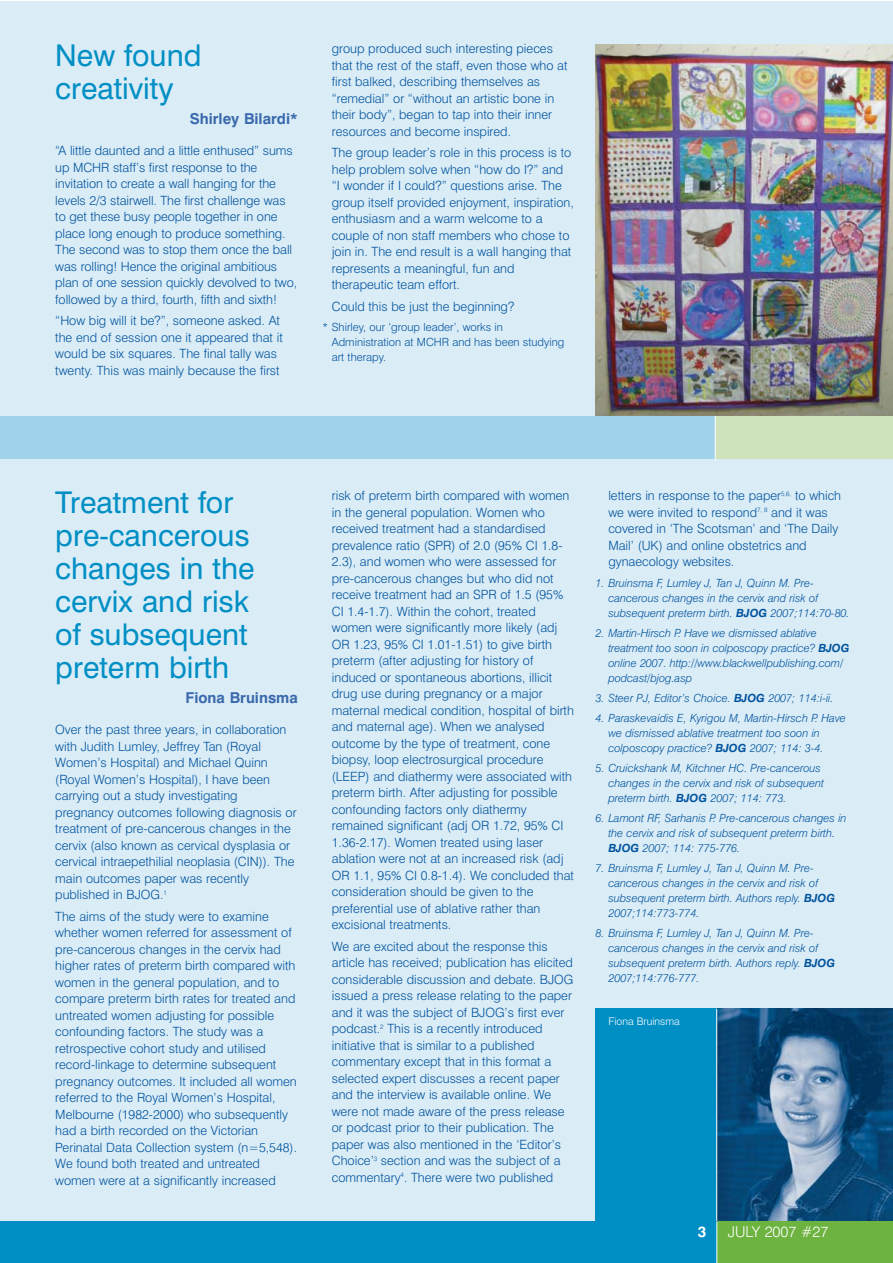
<style>
.page{position:relative;width:893px;height:1263px;background:#fff}
.page>*{position:absolute;margin:0;border:0;box-sizing:border-box;transform-origin:0 0}
.t1{font:30px/33px "Swiss 721 BT";color:#008fc5}
.t2{font:700 15px "Swiss 721 BT";color:#3969ac}
.t3{font:300 15px "Swiss 721 BT";color:#fff}
.t4{font:15px "Swiss 721 BT Bold Rounded";color:#fff}
.t5{font:300 12.75px/16.5px "Swiss 721 BT";color:#00539e}
.t6{font:italic 300 11.25px/15px "Swiss 721 BT";color:#00539e}
.t7{font:300 11.25px/15px "Swiss 721 BT";color:#00539e}
.t8{font:300 10.5px "Swiss 721 BT";color:#fff}
.s1{font-weight:700}
</style>
<div class="page">
<div style="left:0;top:2px;width:892px;height:1234px;background:#daecf6"></div>
<img style="left:595px;top:44px;width:297px;height:372px">
<img style="left:717px;top:1009px;width:175px;height:213px">
<div style="left:595px;top:1009px;width:121px;height:214px;background:#008fc5"></div>
<hr style="left:716px;top:1009px;width:1px;height:214px;background:#fff">
<div style="left:716px;top:1222px;width:176px;height:41px;background:#6db33f"></div>
<div style="left:0;top:1222px;width:716px;height:41px;background:#008fc5"></div>
<hr style="left:716px;top:1222px;width:1px;height:41px;background:#fff">
<div style="left:0;top:416px;width:715px;height:43px;background:#a0d2ea"></div>
<div style="left:715px;top:416px;width:177px;height:43px;background:#cee2bc"></div>
<hr style="left:715px;top:416px;width:1px;height:45px;background:#fff">
<h1 class="t1" style="left:55px;top:40px;width:148px">New found creativity</h1>
<p class="t2" style="left:190px;top:112px;width:110px">Shirley Bilardi*</p>
<p class="t5" style="left:55px;top:143px;width:243px">“A little daunted and a little enthused” sums up MCHR staff’s first response to the invitation to create a wall hanging for the levels 2/3 stairwell. The first challenge was to get these busy people together in one place long enough to produce something.<br>The second was to stop them once the ball was rolling! Hence the original ambitious plan of one session quickly devolved to two, followed by a third, fourth, fifth and sixth!</p>
<p class="t5" style="left:55px;top:313px;width:229px">“How big will it be?”, someone asked. At the end of session one it appeared that it would be six squares. The final tally was twenty. This was mainly because the first</p>
<p class="t5" style="left:332px;top:41px;width:237px">group produced such interesting pieces that the rest of the staff, even those who at first balked, describing themselves as “remedial” or “without an artistic bone in their body”, began to tap into their inner resources and become inspired.</p>
<p class="t5" style="left:332px;top:145px;width:243px">The group leader’s role in this process is to help problem solve when “how do I?” and “I wonder if I could?” questions arise. The group itself provided enjoyment, inspiration, enthusiasm and a warm welcome to a couple of non staff members who chose to join in. The end result is a wall hanging that represents a meaningful, fun and therapeutic team effort.</p>
<p class="t5" style="left:332px;top:299px;width:184px">Could this be just the beginning?</p>
<p class="t7" style="left:332px;top:321px;width:234px;text-indent:-9px">* Shirley, our ‘group leader’, works in<br>Administration at MCHR and has been studying art therapy.</p>
<h1 class="t1" style="left:55px;top:487px;width:201px">Treatment for pre-cancerous changes in the cervix and risk of subsequent preterm birth</h1>
<p class="t2" style="left:185px;top:691px;width:114px">Fiona Bruinsma</p>
<p class="t5" style="left:55px;top:722px;width:243px">Over the past three years, in collaboration with Judith Lumley, Jeffrey Tan (Royal Women’s Hospital) and Michael Quinn (Royal Women’s Hospital), I have been carrying out a study investigating pregnancy outcomes following diagnosis or treatment of pre-cancerous changes in the cervix (also known as cervical dysplasia or cervical intraepethilial neoplasia (CIN)). The main outcomes paper was recently published in BJOG.<sup>1</sup></p>
<p class="t5" style="left:55px;top:909px;width:243px">The aims of the study were to examine whether women referred for assessment of pre-cancerous changes in the cervix had higher rates of preterm birth compared with women in the general population, and to compare preterm birth rates for treated and untreated women adjusting for possible confounding factors. The study was a retrospective cohort study and utilised record-linkage to determine subsequent pregnancy outcomes. It included all women referred to the Royal Women’s Hospital, Melbourne (1982-2000) who subsequently had a birth recorded on the Victorian Perinatal Data Collection system (n=5,548).<br>We found both treated and untreated women were at a significantly increased</p>
<p class="t5" style="left:332px;top:488px;width:244px">risk of preterm birth compared with women in the general population. Women who received treatment had a standardised prevalence ratio (SPR) of 2.0 (95% CI 1.8- 2.3), and women who were assessed for pre-cancerous changes but who did not receive treatment had an SPR of 1.5 (95% CI 1.4-1.7). Within the cohort, treated women were significantly more likely (adj OR 1.23, 95% CI 1.01-1.51) to give birth preterm (after adjusting for history of induced or spontaneous abortions, illicit drug use during pregnancy or a major maternal medical condition, hospital of birth and maternal age). When we analysed outcome by the type of treatment, cone biopsy, loop electrosurgical procedure (LEEP) and diathermy were associated with preterm birth. After adjusting for possible confounding factors only diathermy remained significant (adj OR 1.72, 95% CI 1.36-2.17). Women treated using laser ablation were not at an increased risk (adj OR 1.1, 95% CI 0.8-1.4). We concluded that consideration should be given to the preferential use of ablative rather than excisional treatments.</p>
<p class="t5" style="left:332px;top:939px;width:243px">We are excited about the response this article has received; publication has elicited considerable discussion and debate. BJOG issued a press release relating to the paper and it was the subject of BJOG’s first ever podcast.<sup>2</sup> This is a recently introduced initiative that is similar to a published commentary except that in this format a selected expert discusses a recent paper and the interview is available online. We were not made aware of the press release or podcast prior to their publication. The paper was also mentioned in the ‘Editor’s Choice’<sup>3</sup> section and was the subject of a commentary<sup>4</sup>. There were two published</p>
<p class="t5" style="left:608px;top:488px;width:234px">letters in response to the paper<sup>5,6,</sup> to which we were invited to respond<sup>7,</sup> <sup>8</sup> and it was covered in ‘The Scotsman’ and ‘The Daily Mail’ (UK) and online obstetrics and gynaecology websites.</p>
<p class="t6" style="left:608px;top:576px;width:243px;text-indent:-13px">1. Bruinsma F, Lumley J, Tan J, Quinn M. Pre&shy;cancerous changes in the cervix and risk of subsequent preterm birth. <span class="s1">BJOG</span> 2007;114:70-80.</p>
<p class="t6" style="left:608px;top:626px;width:242px;text-indent:-13px">2. Martin-Hirsch P. Have we dismissed ablative treatment too soon in colposcopy practice? <span class="s1">BJOG </span>online 2007. http://www.blackwellpublishing.com/ podcast/bjog.asp</p>
<p class="t6" style="left:595px;top:691px;width:239px">3. Steer PJ, Editor’s Choice. <span class="s1">BJOG</span> 2007; 114:i-ii.</p>
<p class="t6" style="left:608px;top:711px;width:239px;text-indent:-13px">4. Paraskevaidis E, Kyrigou M, Martin-Hirsch P. Have we dismissed ablative treatment too soon in colposcopy practice? <span class="s1">BJOG</span> 2007; 114: 3-4.</p>
<p class="t6" style="left:608px;top:761px;width:217px;text-indent:-13px">5. Cruickshank M, Kitchner HC. Pre-cancerous changes in the cervix and risk of subsequent preterm birth. <span class="s1">BJOG</span> 2007; 114: 773.</p>
<p class="t6" style="left:608px;top:811px;width:240px;text-indent:-13px">6. Lamont RF, Sarhanis P. Pre-cancerous changes in the cervix and risk of subsequent preterm birth.<br><span class="s1">BJOG</span> 2007; 114: 775-776.</p>
<p class="t6" style="left:608px;top:861px;width:228px;text-indent:-13px">7. Bruinsma F, Lumley J, Tan J, Quinn M. Pre&shy;cancerous changes in the cervix and risk of subsequent preterm birth. Authors reply. <span class="s1">BJOG </span>2007;114:773-774.</p>
<p class="t6" style="left:608px;top:927px;width:228px;text-indent:-13px">8. Bruinsma F, Lumley J, Tan J, Quinn M. Pre&shy;cancerous changes in the cervix and risk of subsequent preterm birth. Authors reply. <span class="s1">BJOG </span>2007;114:776-777.</p>
<p class="t8" style="left:608px;top:1017px;width:73px">Fiona Bruinsma</p>
<p class="t4" style="left:697px;top:1225px;width:10px">3</p>
<p class="t3" style="left:728px;top:1225px;width:102px">JULY 2007 #27</p>
</div>
